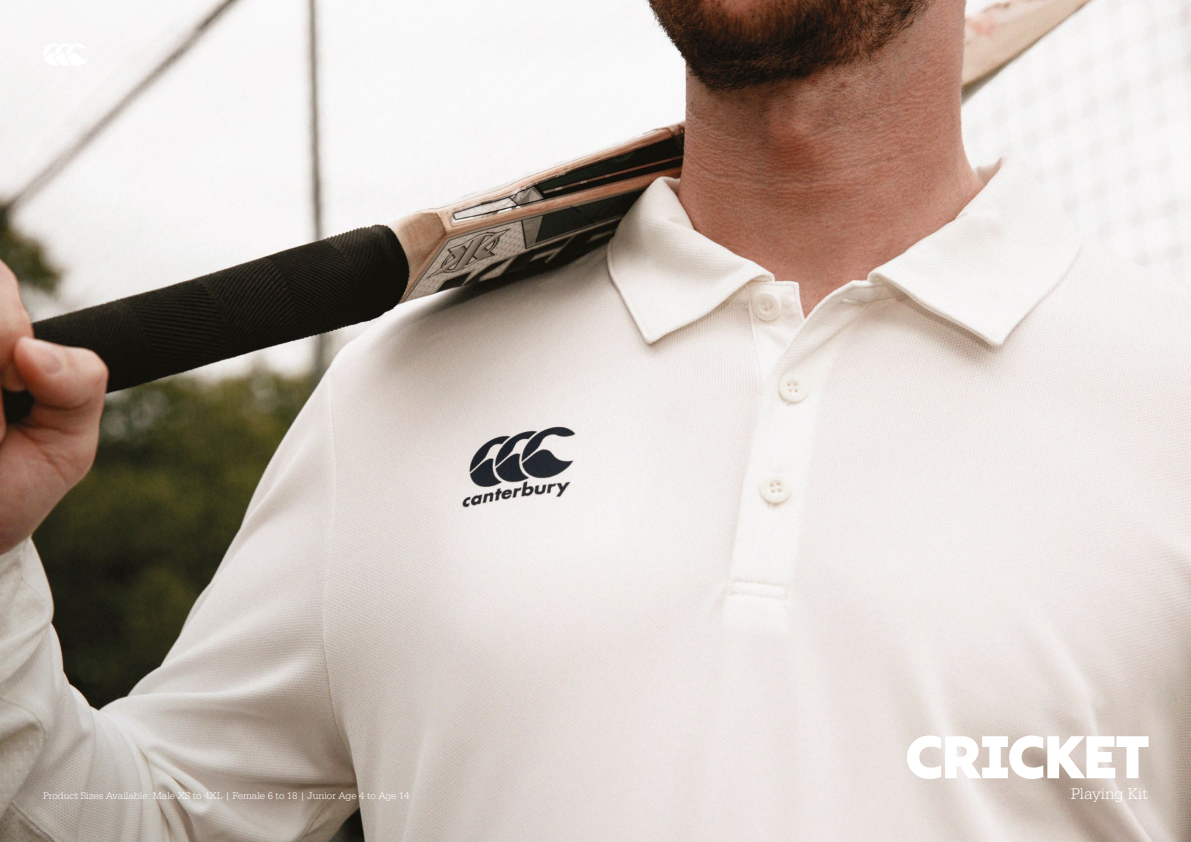
<style>
.page{position:relative;width:1191px;height:842px;background:#fff}
.page>*{position:absolute;margin:0;border:0;box-sizing:border-box;transform-origin:0 0}
.t1{font:900 60px "Rig Sans";letter-spacing:-.05em;color:#fff}
.t2{font:300 16px "Serifa";color:#fff}
.t3{font:300 10px "Serifa";color:#fff}
</style>
<div class="page">
<img style="left:0;top:0;width:1191px;height:842px">
<svg style="left:43px;top:43px;width:45px;height:23px"></svg>
<p class="t3" style="left:43px;top:790px;width:368px">Product Sizes Available: Male XS to 4XL | Female 6 to 18 | Junior Age 4 to Age 14</p>
<h1 class="t1" style="left:904px;top:720px;width:247px">CRICKET</h1>
<h2 class="t2" style="left:1070px;top:785px;width:79px">Playing Kit</h2>
</div>
